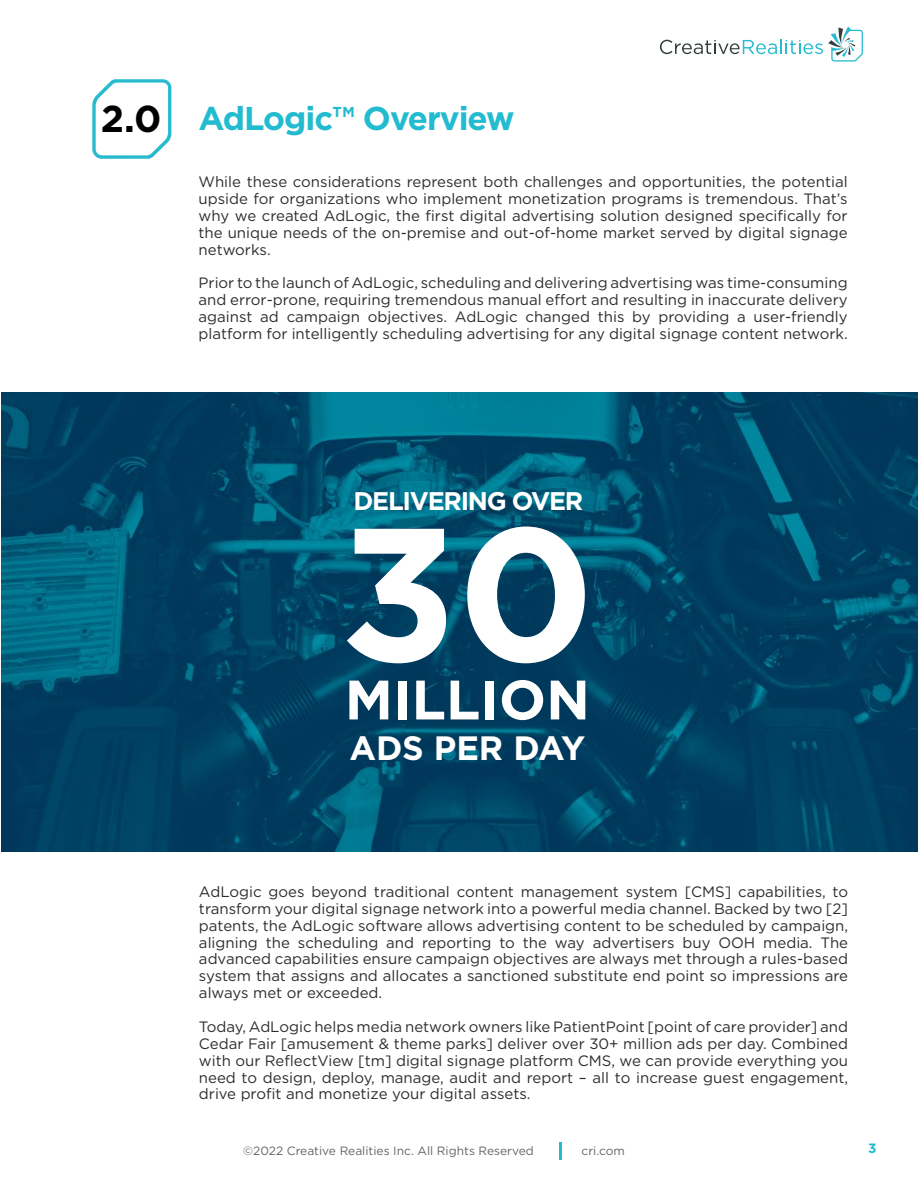
<style>
.page{position:relative;width:918px;height:1188px;background:#fff}
.page>*{position:absolute;margin:0;border:0;box-sizing:border-box;transform-origin:0 0}
.t1{font:700 189px "Gotham";color:#fff}
.t2{font:700 55.5px "Gotham";color:#fff}
.t3{font:700 33.75px "Gotham";letter-spacing:-.005em;color:#fff}
.t4{font:700 33px "Gotham";letter-spacing:-.03em;color:#23bbcf}
.t5{font:700 25.5px "Gotham";letter-spacing:-.05em;color:#fff}
.t6{font:15px/16.8px "Gotham";color:#2d2d2d;text-align:justify}
.t7{font:700 13.5px "Gotham";color:#23bbcf}
.t8{font:12px "Gotham";color:#65656a}
.s1{font-size:37.5px;color:#000}
</style>
<div class="page">
<img style="left:2px;top:392px;width:916px;height:459px">
<svg style="left:92px;top:79px;width:79px;height:80px"></svg>
<svg style="left:559px;top:1143px;width:2px;height:17px"></svg>
<svg style="left:660px;top:26px;width:203px;height:36px"></svg>
<h3 class="t4" style="left:101px;top:96px;width:415px"><span class="s1">2.0</span> AdLogic™ Overview</h3>
<p class="t6" style="left:199px;top:173px;width:651px">While these considerations represent both challenges and opportunities, the potential upside for organizations who implement monetization programs is tremendous. That’s why we created AdLogic, the first digital advertising solution designed specifically for the unique needs of the on-premise and out-of-home market served by digital signage networks.</p>
<p class="t6" style="left:199px;top:274px;width:651px">Prior to the launch of AdLogic, scheduling and delivering advertising was time-consuming and error-prone, requiring tremendous manual effort and resulting in inaccurate delivery against ad campaign objectives. AdLogic changed this by providing a user-friendly platform for intelligently scheduling advertising for any digital signage content network.</p>
<h3 class="t5" style="left:354px;top:484px;width:231px">DELIVERING OVER</h3>
<h1 class="t1" style="left:340px;top:469px;width:257px">30</h1>
<h2 class="t2" style="left:345px;top:663px;width:247px">MILLION</h2>
<h3 class="t3" style="left:349px;top:726px;width:237px">ADS PER DAY</h3>
<p class="t6" style="left:199px;top:883px;width:651px">AdLogic goes beyond traditional content management system [CMS] capabilities, to transform your digital signage network into a powerful media channel. Backed by two [2] patents, the AdLogic software allows advertising content to be scheduled by campaign, aligning the scheduling and reporting to the way advertisers buy OOH media. The advanced capabilities ensure campaign objectives are always met through a rules-based system that assigns and allocates a sanctioned substitute end point so impressions are always met or exceeded.</p>
<p class="t6" style="left:199px;top:1018px;width:651px">Today, AdLogic helps media network owners like PatientPoint [point of care provider] and Cedar Fair [amusement &amp; theme parks] deliver over 30+ million ads per day. Combined with our ReflectView [tm] digital signage platform CMS, we can provide everything you need to design, deploy, manage, audit and report – all to increase guest engagement, drive profit and monetize your digital assets.</p>
<p class="t8" style="left:243px;top:1143px;width:292px">©2022 Creative Realities Inc. All Rights Reserved</p>
<p class="t8" style="left:582px;top:1143px;width:45px">cri.com</p>
<p class="t7" style="left:868px;top:1140px;width:10px">3</p>
</div>
